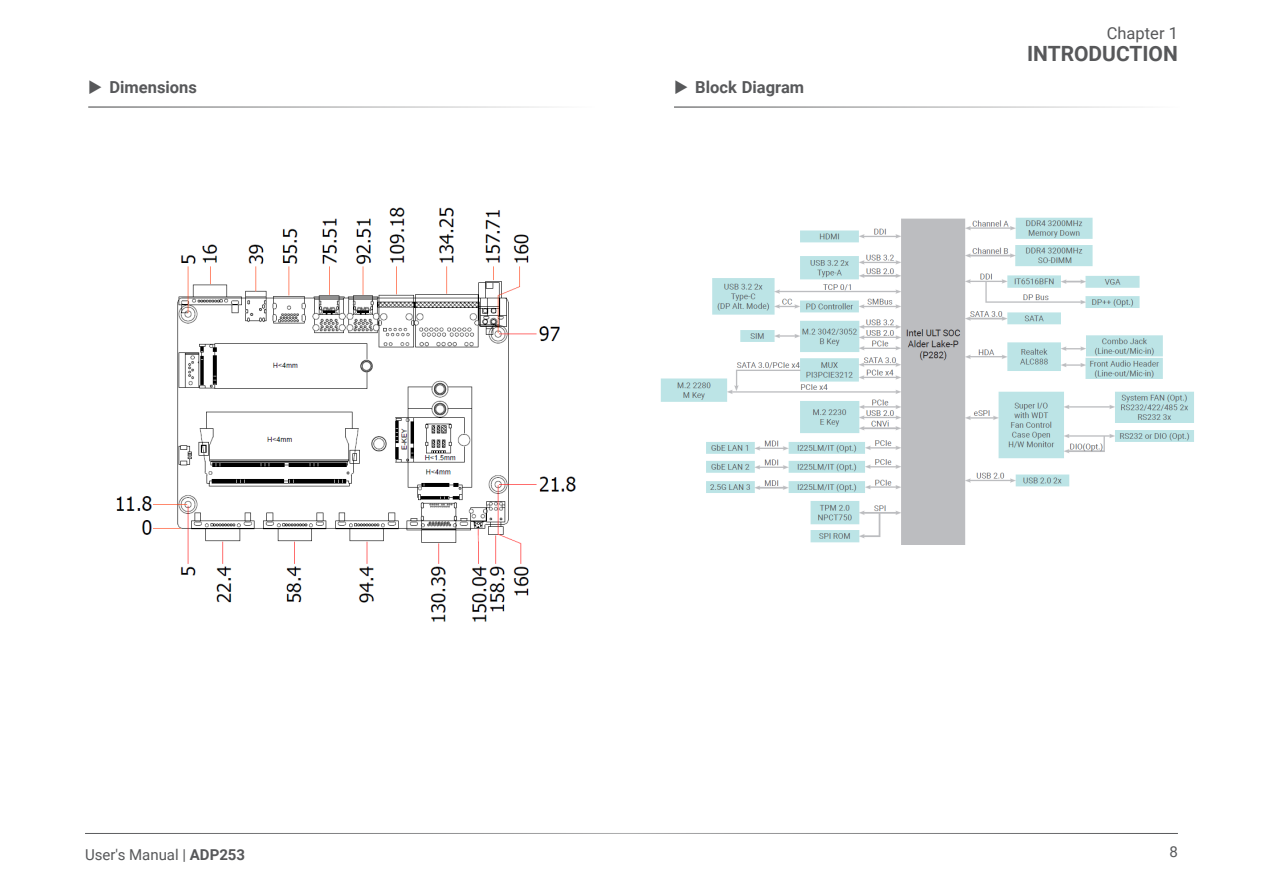
<style>
.page{position:relative;width:1263px;height:893px;background:#fff}
.page>*{position:absolute;margin:0;border:0;box-sizing:border-box;transform-origin:0 0}
.t1{font:700 21px "Roboto";color:#57585a}
.t2{font:700 16.5px "Roboto";color:#57585a}
.t3{font:16.5px "Roboto";color:#57585a}
.t4{font:15px "Roboto";color:#57585a}
.s1{font-weight:700}
</style>
<div class="page">
<hr style="left:85px;top:833px;width:1093px;height:1px;background:#57585a">
<hr style="left:88px;top:106px;width:515px;height:2px;background:#595a5b">
<hr style="left:674px;top:106px;width:514px;height:2px;background:#595a5b">
<img style="left:116px;top:207px;width:460px;height:415px">
<img style="left:660px;top:217px;width:534px;height:327px">
<p class="t2" style="left:109px;top:76px;width:89px">Dimensions</p>
<p class="t2" style="left:695px;top:76px;width:110px">Block Diagram</p>
<p class="t3" style="left:1107px;top:21px;width:73px">Chapter 1</p>
<p class="t1" style="left:1027px;top:39px;width:152px">INTRODUCTION</p>
<p class="t4" style="left:85px;top:844px;width:162px">User's Manual | <span class="s1">ADP253</span></p>
<p class="t4" style="left:1169px;top:841px;width:10px">8</p>
</div>
